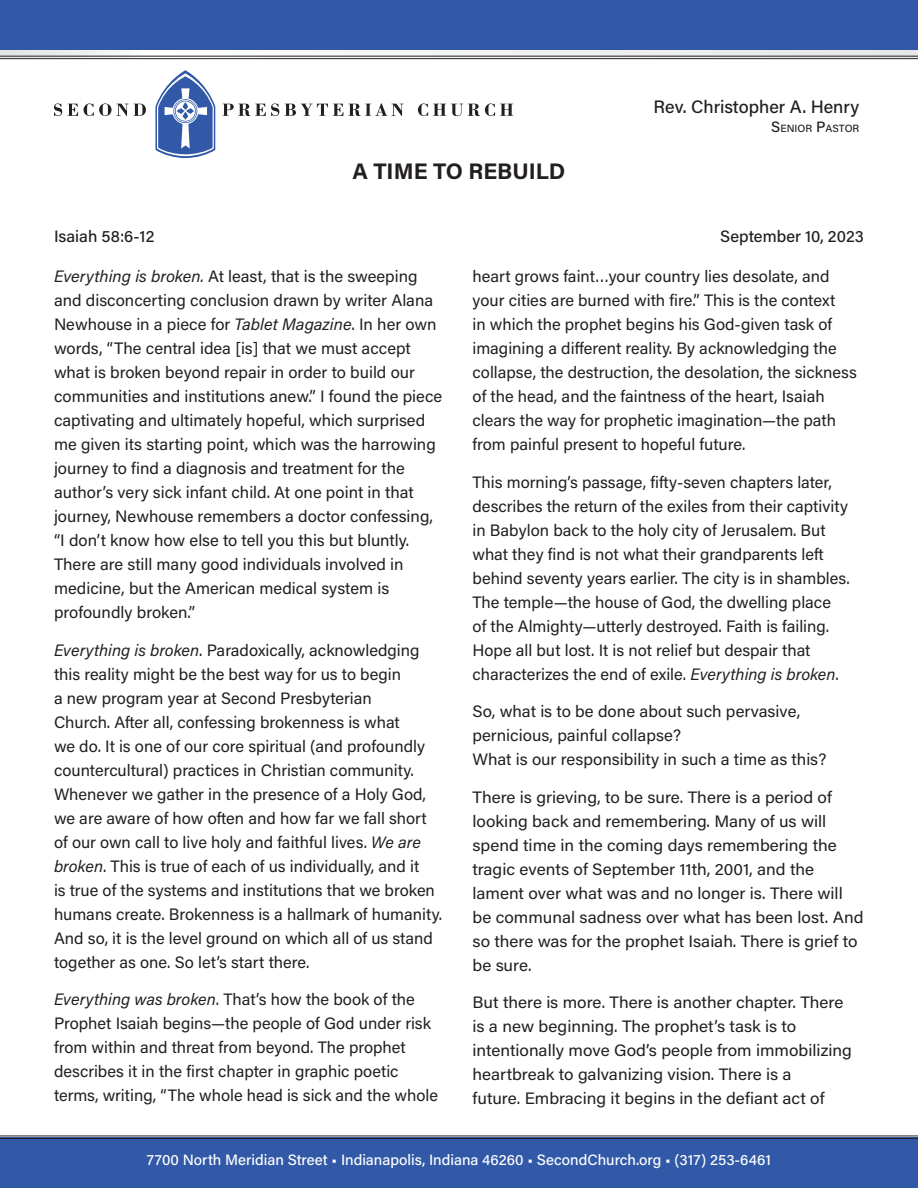
<style>
.page{position:relative;width:918px;height:1188px;background:#fff}
.page>*{position:absolute;margin:0;border:0;box-sizing:border-box;transform-origin:0 0}
.t1{font:22.5px "Acumin Variable Concept";color:#231f20}
.t2{font:18px "Acumin Variable Concept";color:#231f20}
.LIT_rack_body{font:16.5px/24px "Acumin Pro";color:#231f20}
.LIT_rack_body-2{font:16.5px/24px "Acumin Pro";color:#231f20;scale:1.04 1}
.t3{font:16.5px "Acumin Variable Concept";color:#231f20}
.t4{font:15px "Acumin Variable Concept";color:#fff}
.t5{font:10.5px "Acumin Variable Concept";color:#231f20}
.s1{font-size:15px}
.s2{font-style:italic}
</style>
<div class="page">
<svg style="left:0;top:1135px;width:918px;height:3px;background:#707b93"></svg>
<div style="left:0;top:1138px;width:918px;height:50px;background:#3159a7"></div>
<svg style="left:0;top:56px;width:918px;height:3px"></svg>
<svg style="left:0;top:50px;width:918px;height:6px"></svg>
<div style="left:0;top:0;width:918px;height:50px;background:#3159a7"></div>
<svg style="left:54px;top:103px;width:8px;height:13px"></svg>
<svg style="left:68px;top:104px;width:10px;height:12px"></svg>
<svg style="left:84px;top:103px;width:62px;height:13px"></svg>
<svg style="left:223px;top:103px;width:56px;height:13px"></svg>
<svg style="left:285px;top:103px;width:119px;height:13px"></svg>
<svg style="left:418px;top:103px;width:95px;height:13px"></svg>
<svg style="left:155px;top:70px;width:60px;height:88px"></svg>
<p class="t1" style="left:352px;top:155px;width:215px">A TIME TO REBUILD</p>
<p class="t2" style="left:654px;top:94px;width:207px">Rev. Christopher A. Henry</p>
<p class="t5" style="left:771px;top:121px;width:90px"><span class="s1">S</span>ENIOR <span class="s1">P</span>ASTOR</p>
<p class="t3" style="left:54px;top:225px;width:102px">Isaiah 58:6-12</p>
<p class="t3" style="left:720px;top:225px;width:145px">September 10, 2023</p>
<p class="LIT_rack_body" style="left:54px;top:264px;width:390px"><span class="s2">Everything is broken.</span> At least, that is the sweeping and disconcerting conclusion drawn by writer Alana Newhouse in a piece for <span class="s2">Tablet Magazine</span>. In her own words, “The central idea [is] that we must accept what is broken beyond repair in order to build our communities and institutions anew.” I found the piece captivating and ultimately hopeful, which surprised me given its starting point, which was the harrowing journey to find a diagnosis and treatment for the author’s very sick infant child. At one point in that journey, Newhouse remembers a doctor confessing, “I don’t know how else to tell you this but bluntly.<br>There are still many good individuals involved in medicine, but the American medical system is profoundly broken.”</p>
<p class="LIT_rack_body" style="left:54px;top:637px;width:390px"><span class="s2">Everything is broken</span>. Paradoxically, acknowledging this reality might be the best way for us to begin<br>a new program year at Second Presbyterian<br>Church. After all, confessing brokenness is what<br>we do. It is one of our core spiritual (and profoundly countercultural) practices in Christian community.<br>Whenever we gather in the presence of a Holy God, we are aware of how often and how far we fall short of our own call to live holy and faithful lives. <span class="s2">We are broken</span>. This is true of each of us individually, and it<br>is true of the systems and institutions that we broken humans create. Brokenness is a hallmark of humanity.<br>And so, it is the level ground on which all of us stand together as one. So let’s start there.</p>
<p class="LIT_rack_body" style="left:54px;top:987px;width:385px"><span class="s2">Everything was broken</span>. That’s how the book of the Prophet Isaiah begins—the people of God under risk from within and threat from beyond. The prophet describes it in the first chapter in graphic poetic terms, writing, “The whole head is sick and the whole</p>
<p class="LIT_rack_body" style="left:472px;top:264px;width:386px">heart grows faint…your country lies desolate, and your cities are burned with fire.” This is the context<br>in which the prophet begins his God-given task of imagining a different reality. By acknowledging the collapse, the destruction, the desolation, the sickness of the head, and the faintness of the heart, Isaiah clears the way for prophetic imagination—the path from painful present to hopeful future.</p>
<p class="LIT_rack_body" style="left:472px;top:469px;width:379px">This morning’s passage, fifty-seven chapters later, describes the return of the exiles from their captivity in Babylon back to the holy city of Jerusalem. But what they find is not what their grandparents left behind seventy years earlier. The city is in shambles.<br>The temple—the house of God, the dwelling place<br>of the Almighty—utterly destroyed. Faith is failing.<br>Hope all but lost. It is not relief but despair that characterizes the end of exile. <span class="s2">Everything is broken</span>.</p>
<p class="LIT_rack_body" style="left:472px;top:699px;width:356px">So, what is to be done about such pervasive, pernicious, painful collapse?<br>What is our responsibility in such a time as this?</p>
<p class="LIT_rack_body-2" style="left:472px;top:784px;width:378px">There is grieving, to be sure. There is a period of looking back and remembering. Many of us will spend time in the coming days remembering the tragic events of September 11th, 2001, and the lament over what was and no longer is. There will be communal sadness over what has been lost. And so there was for the prophet Isaiah. There is grief to be sure.</p>
<p class="LIT_rack_body-2" style="left:472px;top:990px;width:366px">But there is more. There is another chapter. There is a new beginning. The prophet’s task is to intentionally move God’s people from immobilizing heartbreak to galvanizing vision. There is a<br>future. Embracing it begins in the defiant act of</p>
<p class="t4" style="left:147px;top:1150px;width:626px">7700 North Meridian Street • Indianapolis, Indiana 46260 • SecondChurch.org • (317) 253-6461</p>
</div>
